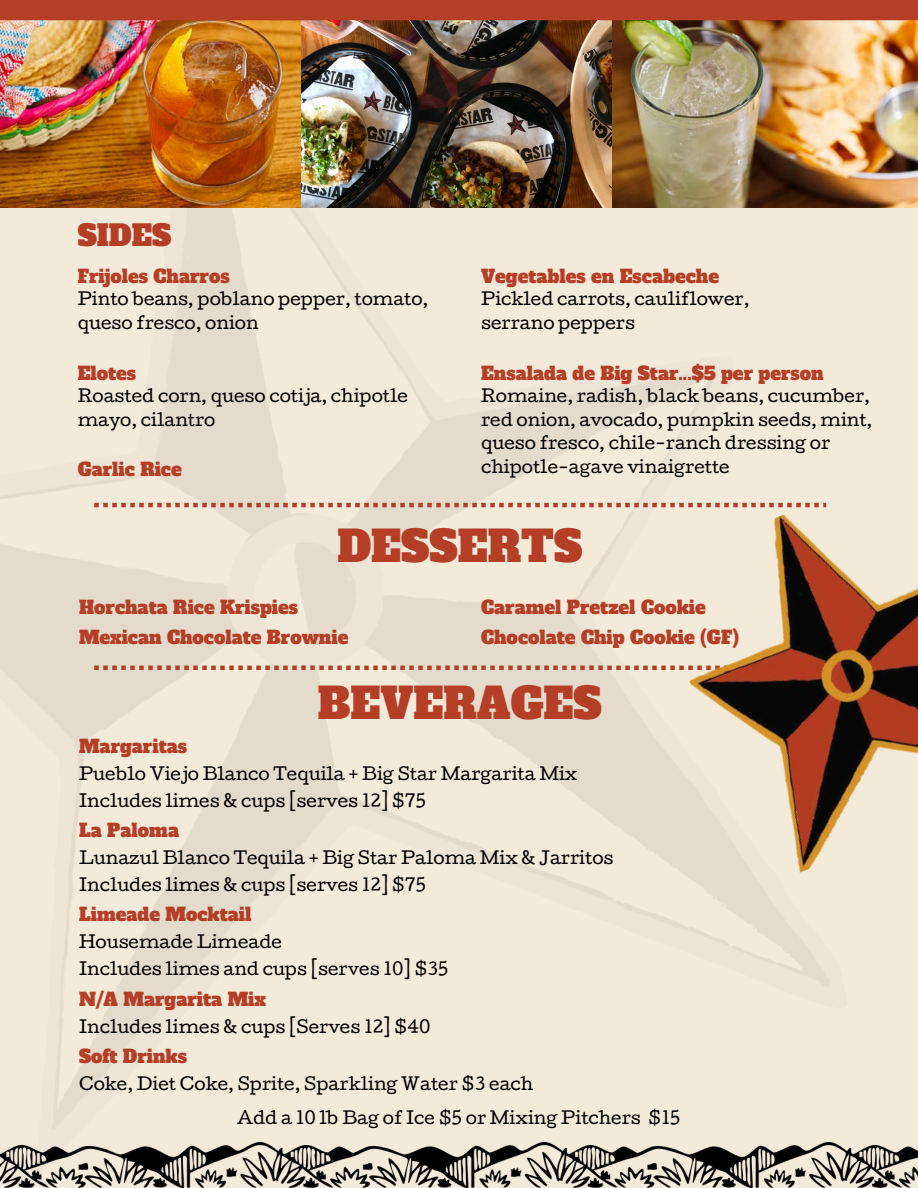
<style>
.page{position:relative;width:918px;height:1188px;background:#f4eada}
.page>*{position:absolute;margin:0;border:0;box-sizing:border-box;transform-origin:0 0}
.t1{font:42px "Alfa Slab One";color:#b53f26}
.t2{font:28.5px "Alfa Slab One";color:#b53f26}
.t3{font:18px "Alfa Slab One";color:#b53f26}
.t4{font:16.5px/23.7px "Cutive";color:#000}
</style>
<div class="page">
<img style="left:0;top:207px;width:834px;height:936px">
<img style="left:0;top:1143px;width:918px;height:45px">
<svg style="left:94px;top:666px;width:550px;height:4px"></svg>
<svg style="left:94px;top:503px;width:550px;height:4px"></svg>
<img style="left:0;top:20px;width:301px;height:187px">
<img style="left:301px;top:20px;width:617px;height:188px">
<img style="left:644px;top:456px;width:274px;height:428px">
<div style="left:0;top:0;width:918px;height:20px;background:#b53f26"></div>
<p class="t2" style="left:78px;top:216px;width:95px">SIDES</p>
<p class="t3" style="left:78px;top:264px;width:154px">Frijoles Charros</p>
<p class="t4" style="left:78px;top:290px;width:352px">Pinto beans, poblano pepper, tomato,</p>
<p class="t4" style="left:78px;top:313px;width:182px">queso fresco, onion</p>
<p class="t3" style="left:78px;top:361px;width:60px">Elotes</p>
<h1 class="t4" style="left:78px;top:386px;width:332px">Roasted corn, queso cotija, chipotle</h1>
<p class="t4" style="left:78px;top:410px;width:139px">mayo, cilantro</p>
<p class="t3" style="left:78px;top:458px;width:106px">Garlic Rice</p>
<p class="t3" style="left:481px;top:264px;width:239px">Vegetables en Escabeche</p>
<p class="t4" style="left:481px;top:290px;width:270px">Pickled carrots, cauliflower,</p>
<p class="t4" style="left:481px;top:313px;width:155px">serrano peppers</p>
<h1 class="t3" style="left:481px;top:361px;width:344px">Ensalada de Big Star...$5 per person</h1>
<p class="t4" style="left:481px;top:386px;width:390px">Romaine, radish, black beans, cucumber,</p>
<p class="t4" style="left:481px;top:410px;width:393px">red onion, avocado, pumpkin seeds, mint, queso fresco, chile-ranch dressing or chipotle-agave vinaigrette</p>
<p class="t1" style="left:337px;top:518px;width:246px">DESSERTS</p>
<p class="t3" style="left:79px;top:595px;width:221px">Horchata Rice Krispies</p>
<p class="t3" style="left:79px;top:626px;width:271px">Mexican Chocolate Brownie</p>
<p class="t3" style="left:481px;top:595px;width:226px">Caramel Pretzel Cookie</p>
<p class="t3" style="left:481px;top:626px;width:259px">Chocolate Chip Cookie (GF)</p>
<p class="t1" style="left:318px;top:675px;width:285px">BEVERAGES</p>
<p class="t3" style="left:79px;top:734px;width:110px">Margaritas</p>
<p class="t4" style="left:79px;top:764px;width:500px">Pueblo Viejo Blanco Tequila + Big Star Margarita Mix</p>
<h2 class="t4" style="left:79px;top:791px;width:349px">Includes limes &amp; cups [serves 12] $75</h2>
<p class="t3" style="left:79px;top:818px;width:102px">La Paloma</p>
<p class="t4" style="left:79px;top:849px;width:536px">Lunazul Blanco Tequila + Big Star Paloma Mix &amp; Jarritos</p>
<p class="t4" style="left:79px;top:876px;width:349px">Includes limes &amp; cups [serves 12] $75</p>
<p class="t3" style="left:79px;top:903px;width:174px">Limeade Mocktail</p>
<p class="t4" style="left:79px;top:933px;width:204px">Housemade Limeade</p>
<p class="t4" style="left:79px;top:960px;width:371px">Includes limes and cups [serves 10] $35</p>
<p class="t3" style="left:79px;top:987px;width:188px">N/A Margarita Mix</p>
<p class="t4" style="left:79px;top:1017px;width:353px">Includes limes &amp; cups [Serves 12] $40</p>
<p class="t3" style="left:79px;top:1045px;width:110px">Soft Drinks</p>
<p class="t4" style="left:79px;top:1075px;width:456px">Coke, Diet Coke, Sprite, Sparkling Water $3 each</p>
<p class="t4" style="left:237px;top:1109px;width:445px">Add a 10 lb Bag of Ice $5 or Mixing Pitchers $15</p>
</div>
